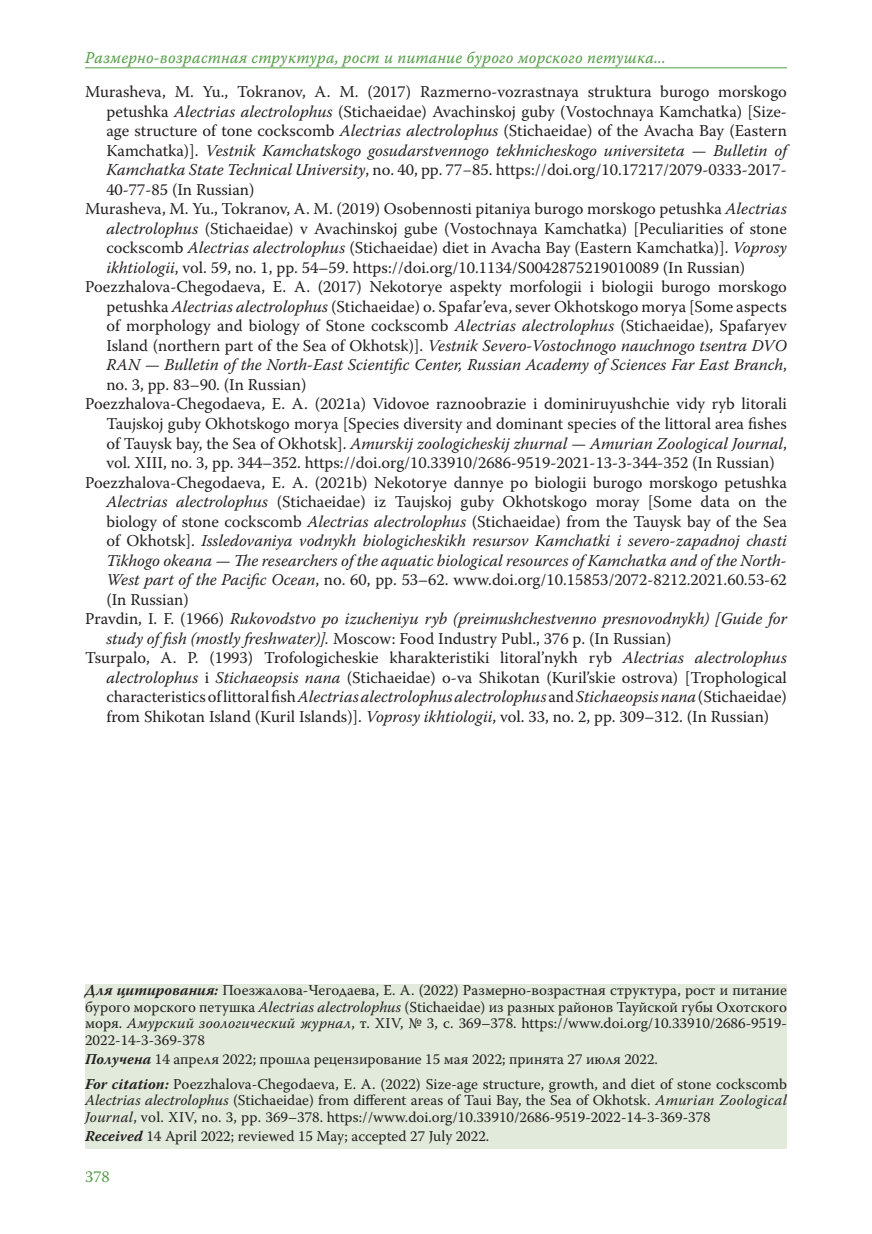
<style>
.page{position:relative;width:872px;height:1234px;background:#fff}
.page>*{position:absolute;margin:0;border:0;box-sizing:border-box;transform-origin:0 0}
.t1{font:16.5px/19.5px "Warnock Pro";color:#231f20;text-align:justify}
.t2{font:italic 16.5px/19.5px "Warnock Pro";color:#231f20}
.colon_right{font:16.5px "Warnock Pro It Capt";letter-spacing:.01em;color:#559d49;scale:.95 1}
.t3{font:16.5px "Warnock Pro";color:#559d49}
.Affiliation_info{font:15px/16.5px "Warnock Pro";color:#231f20;text-align:justify}
.s1{font-style:italic}
.s2{font-style:normal}
.s3{font-weight:700;font-style:italic}
</style>
<div class="page">
<div style="left:85px;top:983px;width:702px;height:165px;background:#e1eadb"></div>
<hr style="left:85px;top:67px;width:702px;height:1px;background:#559d49">
<p class="colon_right" style="left:85px;top:48px;width:612px">Размерно-возрастная структура, рост и питание бурого морского петушка...</p>
<p class="t1" style="left:106px;top:82px;width:682px;text-indent:-21px">Murasheva, M. Yu., Tokranov, A. M. (2017) Razmerno-vozrastnaya struktura burogo morskogo petushka <span class="s1">Alectrias alectrolophus</span> (Stichaeidae) Avachinskoj guby (Vostochnaya Kamchatka) [Size&shy;age structure of tone cockscomb <span class="s1">Alectrias alectrolophus</span> (Stichaeidae) of the Avacha Bay (Eastern Kamchatka)]. <span class="s1">Vestnik Kamchatskogo gosudarstvennogo tekhnicheskogo universiteta — Bulletin of Kamchatka State Technical University</span>, no. 40, pp. 77−85. https://doi.org/10.17217/2079-0333-2017- 40-77-85 (In Russian)</p>
<p class="t1" style="left:106px;top:199px;width:682px;text-indent:-21px">Murasheva, M. Yu., Tokranov, A. M. (2019) Osobennosti pitaniya burogo morskogo petushka <span class="s1">Alectrias alectrolophus</span> (Stichaeidae) v Avachinskoj gube (Vostochnaya Kamchatka) [Peculiarities of stone cockscomb <span class="s1">Alectrias alectrolophus</span> (Stichaeidae) diet in Avacha Bay (Eastern Kamchatka)]. <span class="s1">Voprosy ikhtiologii</span>, vol. 59, no. 1, pp. 54–59. https://doi.org/10.1134/S0042875219010089 (In Russian)</p>
<p class="t1" style="left:106px;top:277px;width:682px;text-indent:-21px">Poezzhalova-Chegodaeva, E. A. (2017) Nekotorye aspekty morfologii i biologii burogo morskogo petushka <span class="s1">Alectrias alectrolophus</span> (Stichaeidae) o. Spafar’eva, sever Okhotskogo morya [Some aspects of morphology and biology of Stone cockscomb <span class="s1">Alectrias alectrolophus</span> (Stichaeidae), Spafaryev Island (northern part of the Sea of Okhotsk)]. <span class="s1">Vestnik Severo-Vostochnogo nauchnogo tsentra DVO RAN — Bulletin of the North-East Scientific Center, Russian Academy of Sciences Far East Branch</span>, no. 3, pp. 83–90. (In Russian)</p>
<p class="t1" style="left:106px;top:394px;width:682px;text-indent:-21px">Poezzhalova-Chegodaeva, E. A. (2021a) Vidovoe raznoobrazie i dominiruyushchie vidy ryb litorali Taujskoj guby Okhotskogo morya [Species diversity and dominant species of the littoral area fishes of Tauysk bay, the Sea of Okhotsk]. <span class="s1">Amurskij zoologicheskij zhurnal — Amurian Zoological Journal</span>, vol. XIII, no. 3, pp. 344–352. https://doi.org/10.33910/2686-9519-2021-13-3-344-352 (In Russian)</p>
<p class="t1" style="left:106px;top:472px;width:682px;text-indent:-21px">Poezzhalova-Chegodaeva, E. A. (2021b) Nekotorye dannye po biologii burogo morskogo petushka <span class="s1">Alectrias alectrolophus</span> (Stichaeidae) iz Taujskoj guby Okhotskogo moray [Some data on the biology of stone cockscomb <span class="s1">Alectrias alectrolophus</span> (Stichaeidae) from the Tauysk bay of the Sea of Okhotsk]. <span class="s1">Issledovaniya vodnykh biologicheskikh resursov Kamchatki i severo-zapadnoj chasti Tikhogo okeana — The researchers of the aquatic biological resources of Kamchatka and of the North-West part of the Pacific Ocean</span>, no. 60, pp. 53–62. www.doi.org/10.15853/2072-8212.2021.60.53-62 (In Russian)</p>
<p class="t2" style="left:106px;top:608px;width:682px;text-indent:-21px"><span class="s2">Pravdin, I. F. (1966)</span> Rukovodstvo po izucheniyu ryb (preimushchestvenno presnovodnykh) [Guide for study of fish (mostly freshwater)]. <span class="s2">Moscow: Food Industry Publ., 376 p. (In Russian)</span></p>
<p class="t1" style="left:106px;top:647px;width:682px;text-indent:-21px">Tsurpalo, A. P. (1993) Trofologicheskie kharakteristiki litoral’nykh ryb <span class="s1">Alectrias alectrolophus alectrolophus</span> i <span class="s1">Stichaeopsis nana</span> (Stichaeidae) o-va Shikotan (Kuril’skie ostrova) [Trophological characteristics of littoral fish <span class="s1">Alectrias alectrolophus alectrolophus</span> and <span class="s1">Stichaeopsis nana</span> (Stichaeidae) from Shikotan Island (Kuril Islands)]. <span class="s1">Voprosy ikhtiologii</span>, vol. 33, no. 2, pp. 309–312. (In Russian)</p>
<p class="Affiliation_info" style="left:85px;top:981px;width:703px"><span class="s3">Для цитирования:</span> Поезжалова-Чегодаева, Е. А. (2022) Размерно-возрастная структура, рост и питание бурого морского петушка <span class="s1">Alectrias alectrolophus</span> (Stichaeidae) из разных районов Тауйской губы Охотского моря. <span class="s1">Амурский зоологический журнал</span>, т. XIV, № 3, с. 369–378. https://www.doi.org/10.33910/2686-9519- 2022-14-3-369-378</p>
<p class="Affiliation_info" style="left:85px;top:1050px;width:574px"><span class="s3">Получена</span> 14 апреля 2022; прошла рецензирование 15 мая 2022; принята 27 июля 2022.</p>
<p class="Affiliation_info" style="left:85px;top:1075px;width:703px"><span class="s3">For citation:</span> Poezzhalova-Chegodaeva, E. A. (2022) Size-age structure, growth, and diet of stone cockscomb <span class="s1">Alectrias alectrolophus</span> (Stichaeidae) from different areas of Taui Bay, the Sea of Okhotsk. <span class="s1">Amurian Zoological Journal</span>, vol. XIV, no. 3, pp. 369–378. https://www.doi.org/10.33910/2686-9519-2022-14-3-369-378</p>
<p class="Affiliation_info" style="left:85px;top:1127px;width:406px"><span class="s3">Received</span> 14 April 2022; reviewed 15 May; accepted 27 July 2022.</p>
<p class="t3" style="left:85px;top:1166px;width:26px">378</p>
</div>
